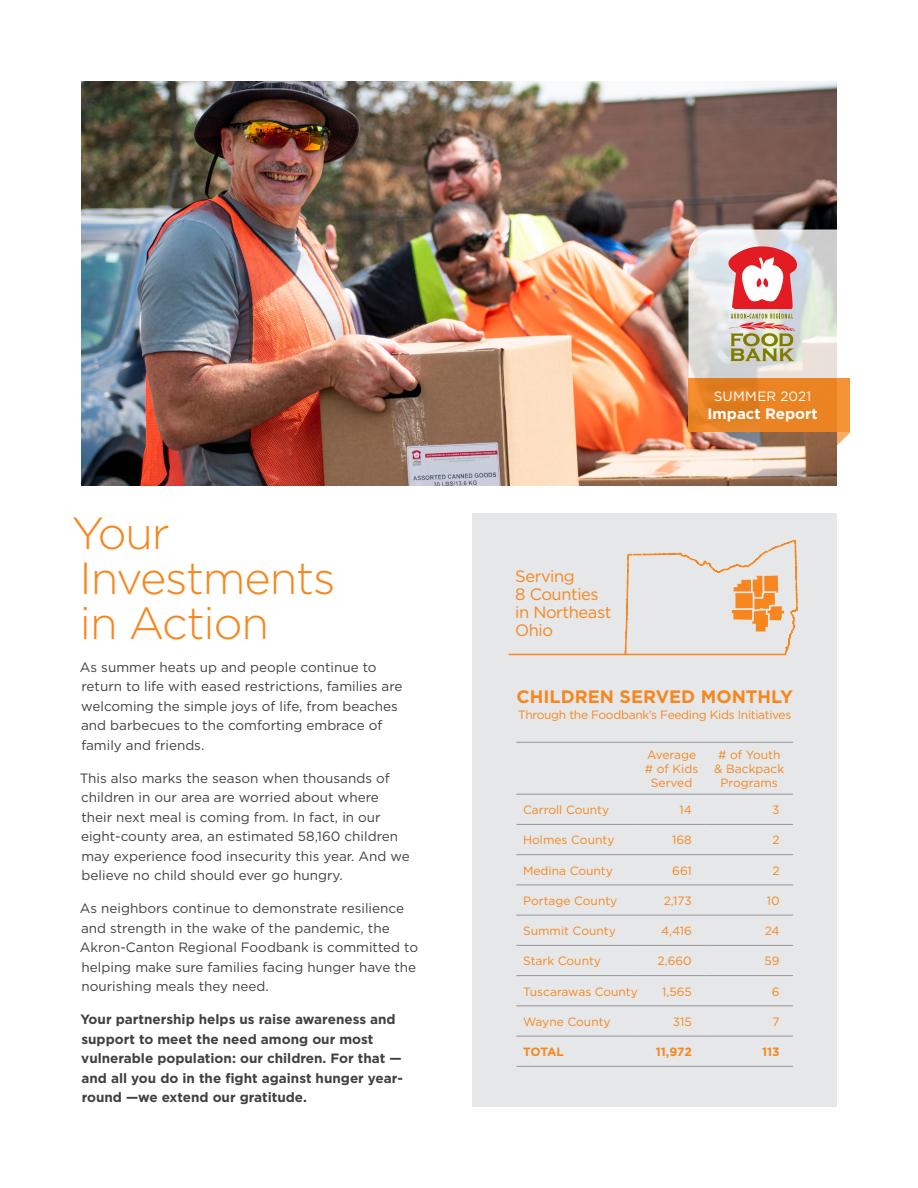
<style>
.page{position:relative;width:918px;height:1188px;background:#fff}
.page>*{position:absolute;margin:0;border:0;box-sizing:border-box;transform-origin:0 0}
.t1{font:300 45px/45px "Gotham";letter-spacing:-.025em;color:#f6871f}
.t2{font:700 18px "Gotham";color:#f6871f}
.t3{font:16.5px/18px "Gotham";letter-spacing:-.025em;color:#f6871f}
.t4{font:700 15px "Gotham";color:#fff}
.t5{font:13.5px/19.5px "Gotham";color:#414042}
.t6{font:700 13.5px/19.5px "Gotham";color:#414042}
.t7{font:13.5px "Gotham";letter-spacing:.02em;color:#fff}
.t8{font:12px/14.4px "Gotham";color:#f6871f;text-align:center}
.t9{font:12px "Gotham";letter-spacing:-.025em;color:#f6871f}
.t10{font:700 12px "Gotham";letter-spacing:-.01em;color:#f6871f}
</style>
<div class="page">
<img style="left:81px;top:81px;width:756px;height:405px">
<svg style="left:688px;top:378px;width:162px;height:54px;background:#e98324"></svg>
<svg style="left:837px;top:432px;width:13px;height:14px"></svg>
<svg style="left:688px;top:230px;width:149px;height:148px;background:#dcc7c2"></svg>
<div style="left:472px;top:513px;width:365px;height:594px;background:#e6e7e8"></div>
<svg style="left:623px;top:540px;width:175px;height:114px"></svg>
<hr style="left:509px;top:654px;width:276px;height:1px;background:#f6871f">
<hr style="left:516px;top:742px;width:122px;height:1px;background:#939598">
<hr style="left:638px;top:742px;width:67px;height:1px;background:#939598">
<hr style="left:705px;top:742px;width:88px;height:1px;background:#939598">
<hr style="left:516px;top:794px;width:122px;height:1px;background:#939598">
<hr style="left:638px;top:794px;width:67px;height:1px;background:#939598">
<hr style="left:705px;top:794px;width:88px;height:1px;background:#939598">
<hr style="left:516px;top:824px;width:122px;height:1px;background:#939598">
<hr style="left:638px;top:824px;width:67px;height:1px;background:#939598">
<hr style="left:705px;top:824px;width:88px;height:1px;background:#939598">
<hr style="left:516px;top:854px;width:122px;height:1px;background:#939598">
<hr style="left:638px;top:854px;width:67px;height:1px;background:#939598">
<hr style="left:705px;top:854px;width:88px;height:1px;background:#939598">
<hr style="left:516px;top:885px;width:122px;height:1px;background:#939598">
<hr style="left:638px;top:885px;width:67px;height:1px;background:#939598">
<hr style="left:705px;top:885px;width:88px;height:1px;background:#939598">
<hr style="left:516px;top:915px;width:122px;height:1px;background:#939598">
<hr style="left:638px;top:915px;width:67px;height:1px;background:#939598">
<hr style="left:705px;top:915px;width:88px;height:1px;background:#939598">
<hr style="left:516px;top:945px;width:122px;height:1px;background:#939598">
<hr style="left:638px;top:945px;width:67px;height:1px;background:#939598">
<hr style="left:705px;top:945px;width:88px;height:1px;background:#939598">
<hr style="left:516px;top:975px;width:122px;height:1px;background:#939598">
<hr style="left:638px;top:975px;width:67px;height:1px;background:#939598">
<hr style="left:705px;top:975px;width:88px;height:1px;background:#939598">
<hr style="left:516px;top:1005px;width:122px;height:1px;background:#939598">
<hr style="left:638px;top:1005px;width:67px;height:1px;background:#939598">
<hr style="left:705px;top:1005px;width:88px;height:1px;background:#939598">
<hr style="left:516px;top:1036px;width:122px;height:1px;background:#939598">
<hr style="left:638px;top:1036px;width:67px;height:1px;background:#939598">
<hr style="left:705px;top:1036px;width:88px;height:1px;background:#939598">
<hr style="left:516px;top:1066px;width:122px;height:1px;background:#939598">
<hr style="left:638px;top:1066px;width:67px;height:1px;background:#939598">
<hr style="left:705px;top:1066px;width:88px;height:1px;background:#939598">
<h1 class="t1" style="left:72px;top:509px;width:265px">Your<br>Investments in Action</h1>
<p class="t5" style="left:80px;top:657px;width:324px">As summer heats up and people continue to return to life with eased restrictions, families are welcoming the simple joys of life, from beaches and barbecues to the comforting embrace of family and friends.</p>
<p class="t5" style="left:80px;top:768px;width:332px">This also marks the season when thousands of children in our area are worried about where their next meal is coming from. In fact, in our eight-county area, an estimated 58,160 children may experience food insecurity this year. And we believe no child should ever go hungry.</p>
<p class="t5" style="left:80px;top:899px;width:340px">As neighbors continue to demonstrate resilience and strength in the wake of the pandemic, the Akron-Canton Regional Foodbank is committed to helping make sure families facing hunger have the nourishing meals they need.</p>
<p class="t6" style="left:80px;top:1010px;width:324px">Your partnership helps us raise awareness and support to meet the need among our most vulnerable population: our children. For that — and all you do in the fight against hunger year&shy;round —we extend our gratitude.</p>
<p class="t3" style="left:515px;top:567px;width:98px">Serving<br>8 Counties in Northeast<br>Ohio</p>
<p class="t7" style="left:714px;top:388px;width:99px">SUMMER 2021</p>
<p class="t4" style="left:708px;top:404px;width:112px">Impact Report</p>
<h2 class="t2" style="left:517px;top:685px;width:278px">CHILDREN SERVED MONTHLY</h2>
<p class="t9" style="left:518px;top:707px;width:275px">Through the Foodbank’s Feeding Kids Initiatives</p>
<p class="t8" style="left:645px;top:747px;width:55px">Average # of Kids<br>Served</p>
<p class="t8" style="left:714px;top:747px;width:71px"># of Youth &amp; Backpack<br>Programs</p>
<p class="t8" style="left:523px;top:802px;width:88px">Carroll County</p>
<p class="t8" style="left:680px;top:802px;width:14px">14</p>
<p class="t8" style="left:772px;top:802px;width:9px">3</p>
<p class="t8" style="left:523px;top:833px;width:93px">Holmes County</p>
<p class="t8" style="left:672px;top:833px;width:21px">168</p>
<p class="t8" style="left:772px;top:833px;width:9px">2</p>
<p class="t8" style="left:523px;top:863px;width:91px">Medina County</p>
<p class="t8" style="left:672px;top:863px;width:21px">661</p>
<p class="t8" style="left:772px;top:863px;width:9px">2</p>
<p class="t8" style="left:523px;top:893px;width:96px">Portage County</p>
<p class="t8" style="left:664px;top:893px;width:30px">2,173</p>
<p class="t8" style="left:767px;top:893px;width:14px">10</p>
<p class="t8" style="left:523px;top:923px;width:94px">Summit County</p>
<p class="t8" style="left:661px;top:923px;width:32px">4,416</p>
<p class="t8" style="left:765px;top:923px;width:16px">24</p>
<p class="t8" style="left:523px;top:954px;width:79px">Stark County</p>
<p class="t8" style="left:658px;top:954px;width:36px">2,660</p>
<p class="t8" style="left:765px;top:954px;width:17px">59</p>
<p class="t8" style="left:523px;top:984px;width:116px">Tuscarawas County</p>
<p class="t8" style="left:662px;top:984px;width:31px">1,565</p>
<p class="t8" style="left:772px;top:984px;width:9px">6</p>
<p class="t8" style="left:523px;top:1014px;width:89px">Wayne County</p>
<p class="t8" style="left:673px;top:1014px;width:20px">315</p>
<p class="t8" style="left:772px;top:1014px;width:9px">7</p>
<p class="t10" style="left:523px;top:1044px;width:42px">TOTAL</p>
<p class="t10" style="left:656px;top:1044px;width:38px">11,972</p>
<p class="t10" style="left:762px;top:1044px;width:19px">113</p>
</div>
